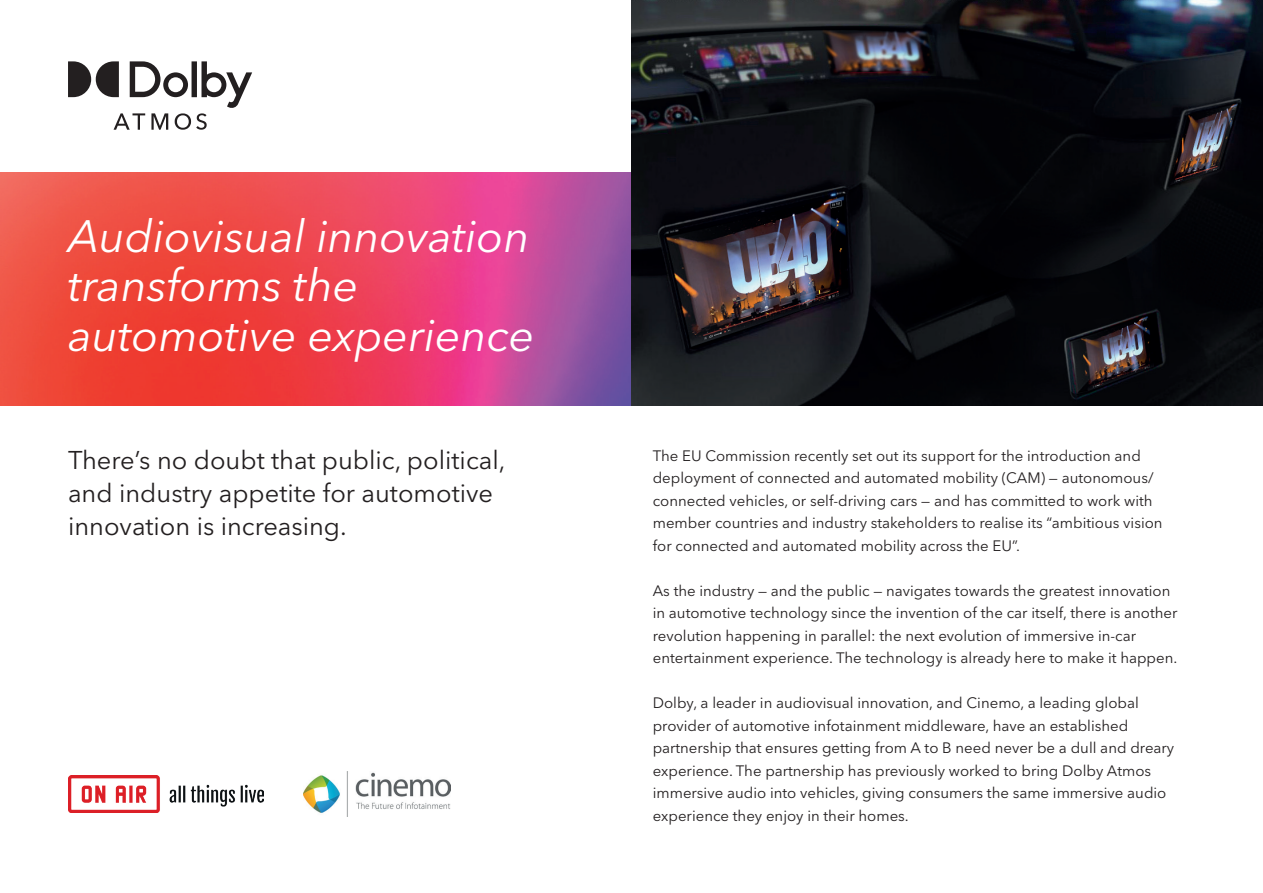
<style>
.page{position:relative;width:1263px;height:893px;background:#fff}
.page>*{position:absolute;margin:0;border:0;box-sizing:border-box;transform-origin:0 0}
.t1{font:italic 45px/49.5px "Avenir Next LT Pro";color:#fff}
.Ist_Pg_Paragraph{font:25.5px/33px "Avenir Next LT Pro";color:#231f20}
.Body_Copy{font:15px/22.5px "Avenir Next LT Pro";color:#231f20}
</style>
<div class="page">
<img style="left:0;top:173px;width:631px;height:232px">
<svg style="left:68px;top:61px;width:184px;height:69px"></svg>
<img style="left:631px;top:0;width:632px;height:405px">
<img style="left:303px;top:772px;width:147px;height:45px">
<img style="left:68px;top:775px;width:196px;height:38px">
<p class="t1" style="left:68px;top:211px;width:468px">Audiovisual innovation transforms the automotive experience</p>
<p class="Ist_Pg_Paragraph" style="left:68px;top:443px;width:439px">There’s no doubt that public, political, and industry appetite for automotive innovation is increasing.</p>
<p class="Body_Copy" style="left:653px;top:444px;width:511px">The EU Commission recently set out its support for the introduction and deployment of connected and automated mobility (CAM) — autonomous/ connected vehicles, or self-driving cars — and has committed to work with member countries and industry stakeholders to realise its “ambitious vision for connected and automated mobility across the EU”.</p>
<p class="Body_Copy" style="left:653px;top:579px;width:526px">As the industry — and the public — navigates towards the greatest innovation in automotive technology since the invention of the car itself, there is another revolution happening in parallel: the next evolution of immersive in-car entertainment experience. The technology is already here to make it happen.</p>
<p class="Body_Copy" style="left:653px;top:692px;width:523px">Dolby, a leader in audiovisual innovation, and Cinemo, a leading global provider of automotive infotainment middleware, have an established partnership that ensures getting from A to B need never be a dull and dreary experience. The partnership has previously worked to bring Dolby Atmos</p>
<p class="Body_Copy" style="left:653px;top:782px;width:515px">immersive audio into vehicles, giving consumers the same immersive audio experience they enjoy in their homes.</p>
</div>
